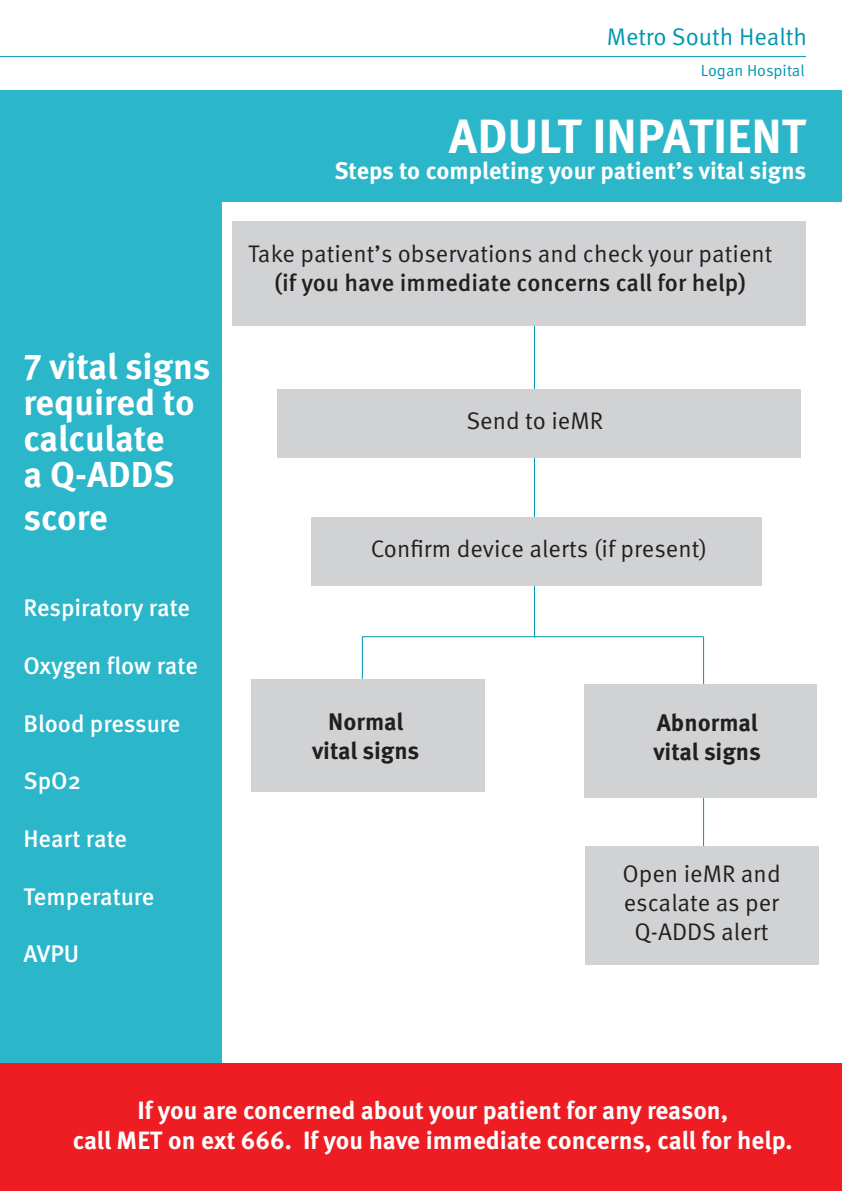
<style>
.page{position:relative;width:842px;height:1191px;background:#fff}
.page>*{position:absolute;margin:0;border:0;box-sizing:border-box;transform-origin:0 0}
.t1{font:700 48px "Meta OT";color:#fff}
.t2{font:700 36px/36px "Meta OT";letter-spacing:-.005em;color:#fff}
.t3{font:700 25px/30px "Meta OT";color:#fff;text-align:center}
.t4{font:24px/28.8px "Meta OT Norm";color:#231f20;text-align:center}
.t5{font:500 24px "Meta OT";letter-spacing:-.005em;color:#fff}
.t6{font:700 24px "Meta OT";color:#fff}
.t7{font:500 24px "Meta OT";color:#231f20}
.t8{font:700 24px/28.8px "Meta OT";letter-spacing:-.005em;color:#231f20;text-align:center}
.t9{font:24px "Meta OT Norm";color:#0096b0}
.t10{font:16px "Meta OT Norm";color:#0096b0}
</style>
<div class="page">
<div style="left:0;top:91px;width:842px;height:111px;background:#2cb6c9"></div>
<div style="left:251px;top:679px;width:234px;height:112px;background:#d1d2d4"></div>
<hr style="left:534px;top:296px;width:1px;height:341px;background:#0096b0">
<div style="left:232px;top:221px;width:574px;height:104px;background:#d1d2d4"></div>
<div style="left:277px;top:390px;width:524px;height:68px;background:#d1d2d4"></div>
<div style="left:311px;top:517px;width:451px;height:68px;background:#d1d2d4"></div>
<hr style="left:362px;top:636px;width:341px;height:1px;background:#0096b0">
<hr style="left:362px;top:636px;width:1px;height:43px;background:#0096b0">
<hr style="left:703px;top:636px;width:1px;height:314px;background:#0096b0">
<div style="left:584px;top:684px;width:232px;height:113px;background:#d1d2d4"></div>
<div style="left:585px;top:846px;width:234px;height:119px;background:#d1d2d4"></div>
<div style="left:0;top:198px;width:221px;height:924px;background:#2cb6c9"></div>
<div style="left:0;top:1063px;width:842px;height:128px;background:#ee1d23"></div>
<hr style="left:0;top:56px;width:806px;height:1px;background:#0096b0">
<p class="t9" style="left:607px;top:22px;width:202px">Metro South Health</p>
<p class="t10" style="left:701px;top:61px;width:105px">Logan Hospital</p>
<h1 class="t1" style="left:449px;top:106px;width:359px">ADULT INPATIENT</h1>
<p class="t6" style="left:334px;top:156px;width:473px">Steps to completing your patient’s vital signs</p>
<h2 class="t2" style="left:23px;top:349px;width:189px">7 vital signs required to calculate<br>a Q-ADDS</h2>
<h2 class="t2" style="left:23px;top:500px;width:86px">score</h2>
<p class="t5" style="left:23px;top:593px;width:168px">Respiratory rate</p>
<p class="t5" style="left:23px;top:651px;width:176px">Oxygen flow rate</p>
<p class="t5" style="left:23px;top:708px;width:158px">Blood pressure</p>
<p class="t5" style="left:23px;top:766px;width:59px">SpO2</p>
<p class="t5" style="left:23px;top:823px;width:105px">Heart rate</p>
<p class="t5" style="left:23px;top:881px;width:132px">Temperature</p>
<p class="t5" style="left:23px;top:939px;width:57px">AVPU</p>
<p class="t4" style="left:248px;top:239px;width:526px">Take patient’s observations and check your patient</p>
<p class="t7" style="left:275px;top:267px;width:473px">(if you have immediate concerns call for help)</p>
<p class="t4" style="left:466px;top:406px;width:138px">Send to ieMR</p>
<p class="t4" style="left:371px;top:535px;width:338px">Confirm device alerts (if present)</p>
<p class="t8" style="left:312px;top:708px;width:109px">Normal vital signs</p>
<p class="t8" style="left:653px;top:709px;width:109px;text-align:left">Abnormal vital signs</p>
<p class="t4" style="left:622px;top:859px;width:160px">Open ieMR and escalate as per<br>Q-ADDS alert</p>
<p class="t3" style="left:73px;top:1096px;width:721px">If you are concerned about your patient for any reason,<br>call MET on ext 666. If you have immediate concerns, call for help.</p>
</div>
